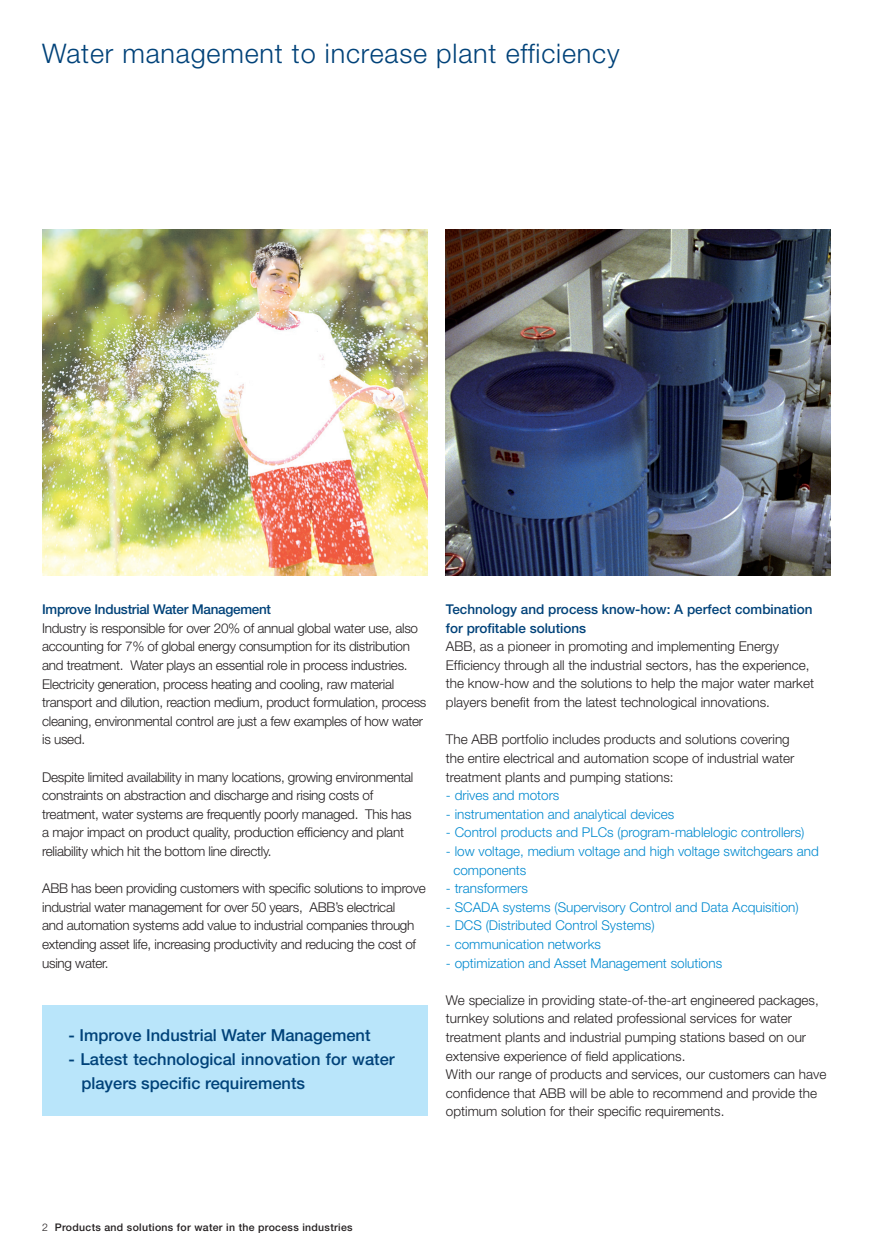
<style>
.page{position:relative;width:888px;height:1258px;background:#fff}
.page>*{position:absolute;margin:0;border:0;box-sizing:border-box;transform-origin:0 0}
.t1{font:300 27px "Helvetica Neue";letter-spacing:.03em;color:#004279}
.t2{font:500 16.5px/24px "Helvetica Neue";color:#004279}
.t3{font:300 13.5px/18.6px "Helvetica Neue";letter-spacing:-.02em;color:#231f20}
.t4{font:300 13.5px/18.6px "Helvetica Neue";color:#231f20}
.t5{font:300 13.5px/18.6px "Helvetica Neue";color:#0089cf}
.t6{font:500 13.5px/18.6px "Helvetica Neue";color:#004279}
.t7{font:500 13.5px "Helvetica Neue";letter-spacing:-.02em;color:#004279}
.t8{font:500 10.5px "Helvetica Neue";letter-spacing:.03em;color:#231f20}
.s1{font-weight:300}
</style>
<div class="page">
<img style="left:42px;top:230px;width:385px;height:346px">
<img style="left:446px;top:229px;width:385px;height:347px">
<div style="left:42px;top:1005px;width:385px;height:110px;background:#b9e5fa"></div>
<h1 class="t1" style="left:42px;top:37px;width:579px">Water management to increase plant efficiency</h1>
<p class="t7" style="left:42px;top:601px;width:230px">Improve Industrial Water Management</p>
<p class="t3" style="left:42px;top:618px;width:386px">Industry is responsible for over 20% of annual global water use, also accounting for 7% of global energy consumption for its distribution and treatment. Water plays an essential role in process industries.<br>Electricity generation, process heating and cooling, raw material transport and dilution, reaction medium, product formulation, process cleaning, environmental control are just a few examples of how water is used.</p>
<p class="t3" style="left:42px;top:767px;width:373px">Despite limited availability in many locations, growing environmental constraints on abstraction and discharge and rising costs of treatment, water systems are frequently poorly managed. This has a major impact on product quality, production efficiency and plant reliability which hit the bottom line directly.</p>
<p class="t3" style="left:42px;top:879px;width:385px">ABB has been providing customers with specific solutions to improve industrial water management for over 50 years, ABB’s electrical<br>and automation systems add value to industrial companies through extending asset life, increasing productivity and reducing the cost of using water.</p>
<p class="t2" style="left:69px;top:1022px;width:303px">- Improve Industrial Water Management</p>
<p class="t2" style="left:81px;top:1046px;width:315px;text-indent:-13px">- Latest technological innovation for water players specific requirements</p>
<p class="t6" style="left:446px;top:600px;width:368px">Technology and process know-how: A perfect combination for profitable solutions</p>
<p class="t4" style="left:446px;top:637px;width:370px">ABB, as a pioneer in promoting and implementing Energy Efficiency through all the industrial sectors, has the experience, the know-how and the solutions to help the major water market players benefit from the latest technological innovations.</p>
<p class="t4" style="left:446px;top:730px;width:350px">The ABB portfolio includes products and solutions covering the entire electrical and automation scope of industrial water treatment plants and pumping stations:</p>
<p class="t5" style="left:446px;top:786px;width:115px">- drives and motors</p>
<p class="t5" style="left:446px;top:804px;width:230px">- instrumentation and analytical devices</p>
<p class="t5" style="left:446px;top:823px;width:360px">- Control products and PLCs (program-mablelogic controllers)</p>
<p class="t5" style="left:453px;top:841px;width:367px;text-indent:-8px">- low voltage, medium voltage and high voltage switchgears and components</p>
<p class="t5" style="left:446px;top:879px;width:83px">- transformers</p>
<p class="t5" style="left:446px;top:897px;width:354px">- SCADA systems (Supervisory Control and Data Acquisition)</p>
<p class="t5" style="left:446px;top:916px;width:210px">- DCS (Distributed Control Systems)</p>
<p class="t5" style="left:446px;top:934px;width:157px">- communication networks</p>
<p class="t5" style="left:446px;top:953px;width:278px">- optimization and Asset Management solutions</p>
<p class="t4" style="left:446px;top:990px;width:382px">We specialize in providing state-of-the-art engineered packages, turnkey solutions and related professional services for water treatment plants and industrial pumping stations based on our extensive experience of field applications.<br>With our range of products and services, our customers can have confidence that ABB will be able to recommend and provide the optimum solution for their specific requirements.</p>
<p class="t8" style="left:42px;top:1221px;width:312px"><span class="s1">2</span> Products and solutions for water in the process industries</p>
</div>
